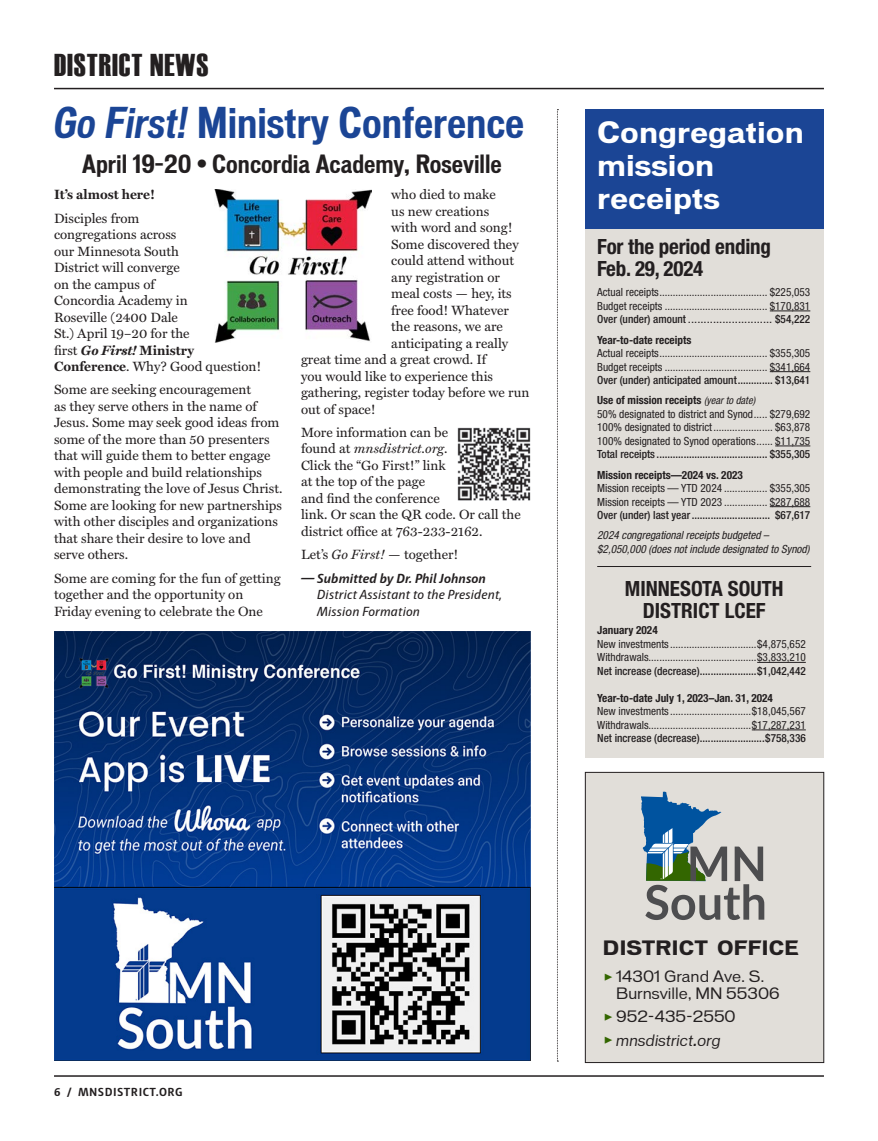
<style>
.page{position:relative;width:878px;height:1141px;background:#fff}
.page>*{position:absolute;margin:0;border:0;box-sizing:border-box;transform-origin:0 0}
.Submissions_Body_Text{font:700 condensed 40.5px "Vonnes";color:#1b4595}
.Interior_Header_Bar_Left{font:31.5px "Haettenschweiler";letter-spacing:.03em;color:#231f20}
.t1{font:700 28.2px/33px "Vonnes";color:#fff}
.Submissions_Body_Text-2{font:700 condensed 24px "Vonnes";color:#231f20}
.p1{font:700 condensed 21px/22.5px "Helvetica Neue LT Std";letter-spacing:-.01em;color:#231f20}
.t2{font:700 18.9px "Vonnes";letter-spacing:.015em;color:#231f20}
.p1-2{font:15px/16.5px "Vonnes";color:#231f20}
.p1-3{font:italic 15px "Vonnes";color:#231f20}
.Submissions_Body_Text-3{font:13.5px/16.5px "Miller Text";color:#231f20}
.Submissions_Body_Text-4{font:italic 13.5px/16.5px "Haptic";color:#231f20}
.Submissions_Body_Text-5{font:700 13.5px "Miller Text";color:#231f20}
.t3{font:700 12px "Haptic";letter-spacing:.04em;color:#231f20}
.p1-4{font:condensed 11.25px "Helvetica Neue LT Std";color:#231f20}
.p1-5{font:500 condensed 11.25px "Helvetica Neue LT Std";color:#231f20}
.p1-6{font:700 condensed 11.25px "Helvetica Neue LT Std";color:#231f20}
.p1-7{font:italic condensed 11.25px/13.5px "Helvetica Neue LT Std";color:#231f20}
.p1-8{font:11.25px "Helvetica Neue LT Std";color:#231f20}
.s1{font-style:italic}
.s2{font-weight:700;font-style:italic}
.s3{font-weight:700}
.s4{font-weight:500;font-stretch:condensed}
.s5{font-weight:400;font-style:italic;font-size:10.5px}
.s6{font-family:"Minion Pro";color:#360}
.s7{font-family:"Minion Pro";font-style:normal;color:#360}
</style>
<div class="page">
<hr style="left:54px;top:1075px;width:770px;height:2px;background:#231f20">
<hr style="left:54px;top:88px;width:770px;height:1px;background:#231f20">
<div style="left:585px;top:109px;width:239px;height:648px;background:#e1ded9"></div>
<hr style="left:769px;top:311px;width:41px;height:1px;background:#231f20">
<hr style="left:769px;top:371px;width:41px;height:1px;background:#231f20">
<hr style="left:775px;top:446px;width:35px;height:1px;background:#231f20">
<hr style="left:769px;top:506px;width:41px;height:1px;background:#231f20">
<hr style="left:597px;top:566px;width:214px;height:1px;background:#231f20">
<hr style="left:757px;top:662px;width:48px;height:1px;background:#231f20">
<hr style="left:751px;top:729px;width:54px;height:1px;background:#231f20">
<div style="left:585px;top:109px;width:239px;height:119px;background:#1b4595"></div>
<div style="left:585px;top:772px;width:238px;height:290px;background:#e1ded9"></div>
<div style="left:585px;top:772px;width:239px;height:291px;border:1px solid #231f20"></div>
<svg style="left:641px;top:791px;width:123px;height:129px"></svg>
<img style="left:54px;top:631px;width:477px;height:429px">
<img style="left:457px;top:427px;width:74px;height:74px">
<img style="left:215px;top:189px;width:156px;height:153px">
<svg style="left:557px;top:109px;width:1px;height:953px"></svg>
<p class="Interior_Header_Bar_Left" style="left:54px;top:47px;width:156px">DISTRICT NEWS</p>
<p class="Submissions_Body_Text" style="left:54px;top:98px;width:472px"><span class="s1">Go First!</span> Ministry Conference</p>
<p class="Submissions_Body_Text-2" style="left:82px;top:149px;width:421px">April 19–20 • Concordia Academy, Roseville</p>
<p class="Submissions_Body_Text-5" style="left:54px;top:187px;width:103px">It’s almost here!</p>
<p class="Submissions_Body_Text-3" style="left:54px;top:210px;width:209px">Disciples from<br>congregations across<br>our Minnesota South<br>District will converge<br>on the campus of<br>Concordia Academy in<br>Roseville (2400 Dale<br>St.) April 19–20 for the<br>first <span class="s2">Go First!</span> <span class="s3">Ministry<br>Conference</span>. Why? Good question!</p>
<p class="Submissions_Body_Text-3" style="left:54px;top:382px;width:230px">Some are seeking encouragement<br>as they serve others in the name of Jesus. Some may seek good ideas from some of the more than 50 presenters that will guide them to better engage with people and build relationships demonstrating the love of Jesus Christ.<br>Some are looking for new partnerships with other disciples and organizations that share their desire to love and serve others.</p>
<p class="Submissions_Body_Text-3" style="left:54px;top:570px;width:228px">Some are coming for the fun of getting together and the opportunity on<br>Friday evening to celebrate the One</p>
<p class="Submissions_Body_Text-3" style="left:391px;top:187px;width:106px">who died to make</p>
<p class="Submissions_Body_Text-3" style="left:391px;top:203px;width:99px">us new creations</p>
<p class="Submissions_Body_Text-3" style="left:391px;top:220px;width:123px">with word and song!</p>
<p class="Submissions_Body_Text-3" style="left:391px;top:236px;width:129px">Some discovered they</p>
<p class="Submissions_Body_Text-3" style="left:391px;top:253px;width:124px">could attend without</p>
<p class="Submissions_Body_Text-3" style="left:391px;top:269px;width:110px">any registration or</p>
<p class="Submissions_Body_Text-3" style="left:391px;top:286px;width:122px">meal costs — hey, its</p>
<p class="Submissions_Body_Text-3" style="left:391px;top:302px;width:119px">free food! Whatever</p>
<p class="Submissions_Body_Text-3" style="left:391px;top:319px;width:113px">the reasons, we are</p>
<p class="Submissions_Body_Text-3" style="left:391px;top:335px;width:118px">anticipating a really</p>
<p class="Submissions_Body_Text-3" style="left:301px;top:352px;width:187px">great time and a great crowd. If</p>
<p class="Submissions_Body_Text-3" style="left:301px;top:368px;width:193px">you would like to experience this</p>
<p class="Submissions_Body_Text-3" style="left:301px;top:385px;width:230px">gathering, register today before we run</p>
<p class="Submissions_Body_Text-3" style="left:301px;top:401px;width:76px">out of space!</p>
<p class="Submissions_Body_Text-3" style="left:301px;top:424px;width:221px">More information can be<br>found at <span class="s1">mnsdistrict.org</span>.<br>Click the “Go First!” link<br>at the top of the page<br>and find the conference<br>link. Or scan the QR code. Or call the district office at 763-233-2162.</p>
<p class="Submissions_Body_Text-3" style="left:301px;top:547px;width:159px">Let’s <span class="s1">Go First!</span> — together!</p>
<p class="Submissions_Body_Text-4" style="left:317px;top:570px;width:187px;text-indent:-16px"><span class="s3">— Submitted by Dr. Phil Johnson<br></span>District Assistant to the President,<br>Mission Formation</p>
<p class="t1" style="left:597px;top:116px;width:208px">Congregation mission receipts</p>
<p class="p1" style="left:597px;top:234px;width:175px">For the period ending<br>Feb. 29, 2024</p>
<p class="p1-4" style="left:597px;top:286px;width:215px">Actual receipts........................................ $225,053</p>
<p class="p1-4" style="left:597px;top:299px;width:214px">Budget receipts ...................................... $170,831</p>
<p class="p1-8" style="left:597px;top:313px;width:214px"><span class="s4">Over (under) amount</span> ........................... <span class="s4">$54,222</span></p>
<p class="p1-6" style="left:597px;top:333px;width:96px">Year-to-date receipts</p>
<p class="p1-4" style="left:597px;top:346px;width:214px">Actual receipts........................................ $355,305</p>
<p class="p1-4" style="left:597px;top:360px;width:214px">Budget receipts ...................................... $341,664</p>
<p class="p1-5" style="left:597px;top:373px;width:214px">Over (under) anticipated amount............. $13,641</p>
<p class="p1-6" style="left:597px;top:393px;width:159px">Use of mission receipts <span class="s5">(year to date)</span></p>
<p class="p1-4" style="left:597px;top:407px;width:215px">50% designated to district and Synod..... $279,692</p>
<p class="p1-4" style="left:597px;top:421px;width:214px">100% designated to district...................... $63,878</p>
<p class="p1-4" style="left:597px;top:434px;width:214px">100% designated to Synod operations...... $11,735</p>
<p class="p1-5" style="left:597px;top:448px;width:214px">Total receipts ......................................... $355,305</p>
<p class="p1-6" style="left:597px;top:468px;width:147px">Mission receipts—2024 vs. 2023</p>
<p class="p1-4" style="left:597px;top:481px;width:214px">Mission receipts — YTD 2024 ................ $355,305</p>
<p class="p1-4" style="left:597px;top:495px;width:214px">Mission receipts — YTD 2023 ................ $287,688</p>
<p class="p1-5" style="left:597px;top:508px;width:214px">Over (under) last year............................. $67,617</p>
<p class="p1-7" style="left:597px;top:529px;width:214px">2024 congregational receipts budgeted – $2,050,000 (does not include designated to Synod)</p>
<p class="p1" style="left:625px;top:577px;width:160px;text-align:center">MINNESOTA SOUTH<br>DISTRICT LCEF</p>
<p class="p1-6" style="left:597px;top:623px;width:62px">January 2024</p>
<p class="p1-4" style="left:597px;top:637px;width:210px">New investments ................................$4,875,652</p>
<p class="p1-4" style="left:597px;top:651px;width:210px">Withdrawals........................................$3,833,210</p>
<p class="p1-5" style="left:597px;top:664px;width:210px">Net increase (decrease).....................$1,042,442</p>
<p class="p1-6" style="left:597px;top:691px;width:177px">Year-to-date July 1, 2023–Jan. 31, 2024</p>
<p class="p1-4" style="left:597px;top:705px;width:210px">New investments ..............................$18,045,567</p>
<p class="p1-4" style="left:597px;top:718px;width:210px">Withdrawals......................................$17,287,231</p>
<p class="p1-5" style="left:597px;top:731px;width:210px">Net increase (decrease)........................$758,336</p>
<p class="t3" style="left:54px;top:1084px;width:130px">6 / MNSDISTRICT.ORG</p>
<p class="t2" style="left:603px;top:937px;width:197px">DISTRICT OFFICE</p>
<p class="p1-2" style="left:616px;top:968px;width:165px;text-indent:-12px"><span class="s6">▶</span> 14301 Grand Ave. S.<br>Burnsville, MN 55306</p>
<p class="p1-2" style="left:603px;top:1008px;width:133px"><span class="s6">▶</span> 952-435-2550</p>
<p class="p1-3" style="left:603px;top:1032px;width:118px"><span class="s7">▶</span> mnsdistrict.org</p>
</div>
